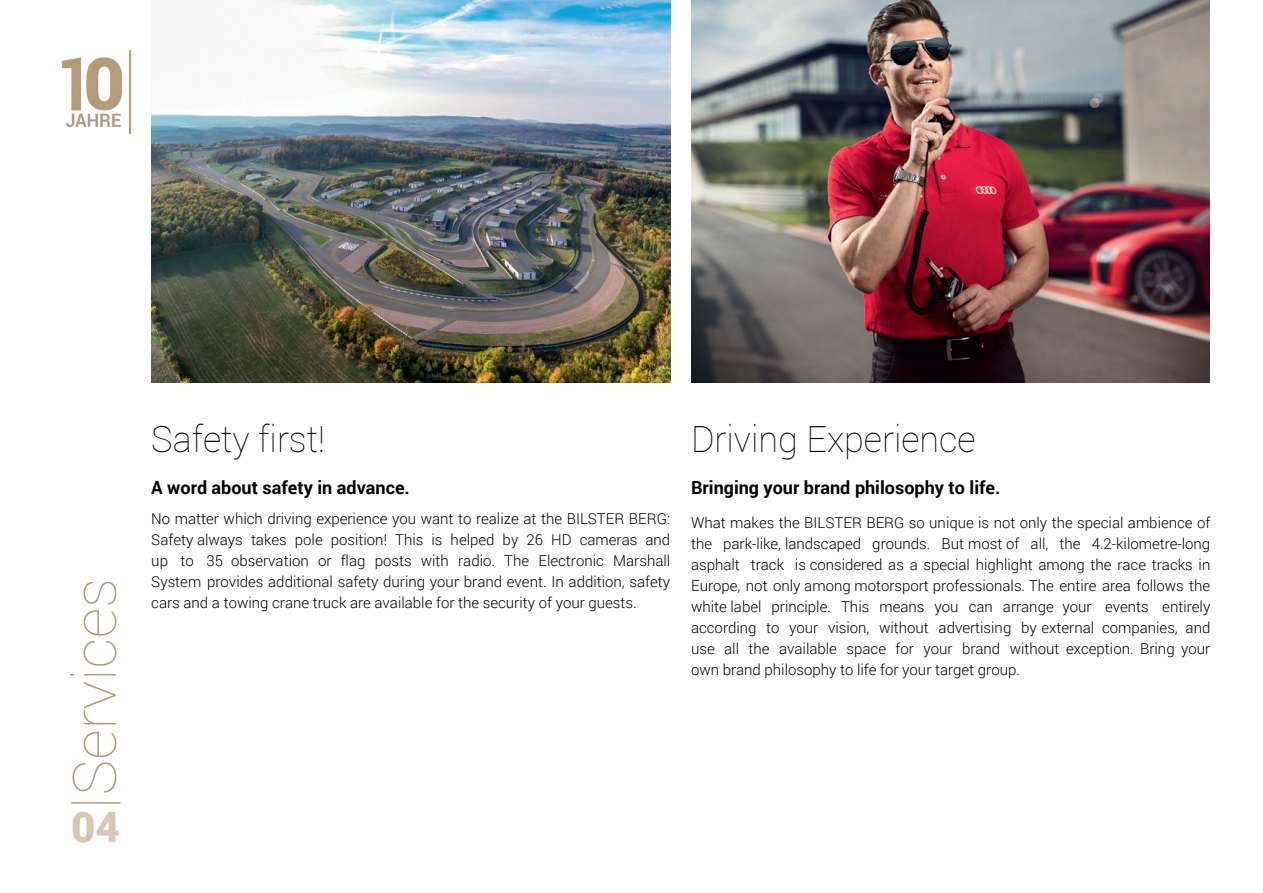
<style>
.page{position:relative;width:1263px;height:893px;background:#fff}
.page>*{position:absolute;margin:0;border:0;box-sizing:border-box;transform-origin:0 0}
.t1{font:100 60px "Roboto";color:#b49a7b}
.t2{font:900 42px "Roboto";color:#d6c6b3}
.t3{font:100 36px "Roboto";color:#000}
.t4{font:700 18px "Roboto";color:#000}
.t5{font:300 15px/21px "Roboto";color:#000;text-align:justify}
.s1{font-style:inherit}
</style>
<div class="page">
<img style="left:151px;top:0;width:519px;height:383px">
<img style="left:691px;top:0;width:519px;height:383px">
<img style="left:61px;top:50px;width:71px;height:85px">
<hr style="left:71px;top:802px;width:50px;height:2px;background:#b49a7b">
<h1 class="t1" style="left:53px;top:795px;width:219px;rotate:-90deg">Services</h1>
<h2 class="t2" style="left:71px;top:797px;width:50px">04</h2>
<h3 class="t3" style="left:151px;top:414px;width:175px">Safety first!</h3>
<p class="t4" style="left:151px;top:474px;width:260px">A word about safety in advance.</p>
<p class="t5" style="left:151px;top:507px;width:520px">No matter which driving experience you want to realize at the BILSTER BERG:<br>Safety always takes pole position! This is helped by 26 HD cameras and up to 35 observation or flag posts with radio. The Electronic Marshall System provides additional safety during your brand event. In addition, safety cars and a towing crane truck are available for the security of your guests.</p>
<h3 class="t3" style="left:691px;top:414px;width:286px">Driving Experience</h3>
<p class="t4" style="left:691px;top:474px;width:311px">Bringing your brand <span class="s1">philosophy</span> to life.</p>
<p class="t5" style="left:691px;top:511px;width:521px">What makes the BILSTER BERG so unique is not only the special ambience of the park-like, landscaped grounds. But most of all, the 4.2-kilometre-long asphalt track is considered as a special highlight among the race tracks in Europe, not only among motorsport professionals. The entire area follows the white label principle. This means you can arrange your events entirely according to your vision, without advertising by external companies, and use all the available space for your brand without exception. Bring your own brand philosophy to life for your target group.</p>
</div>
